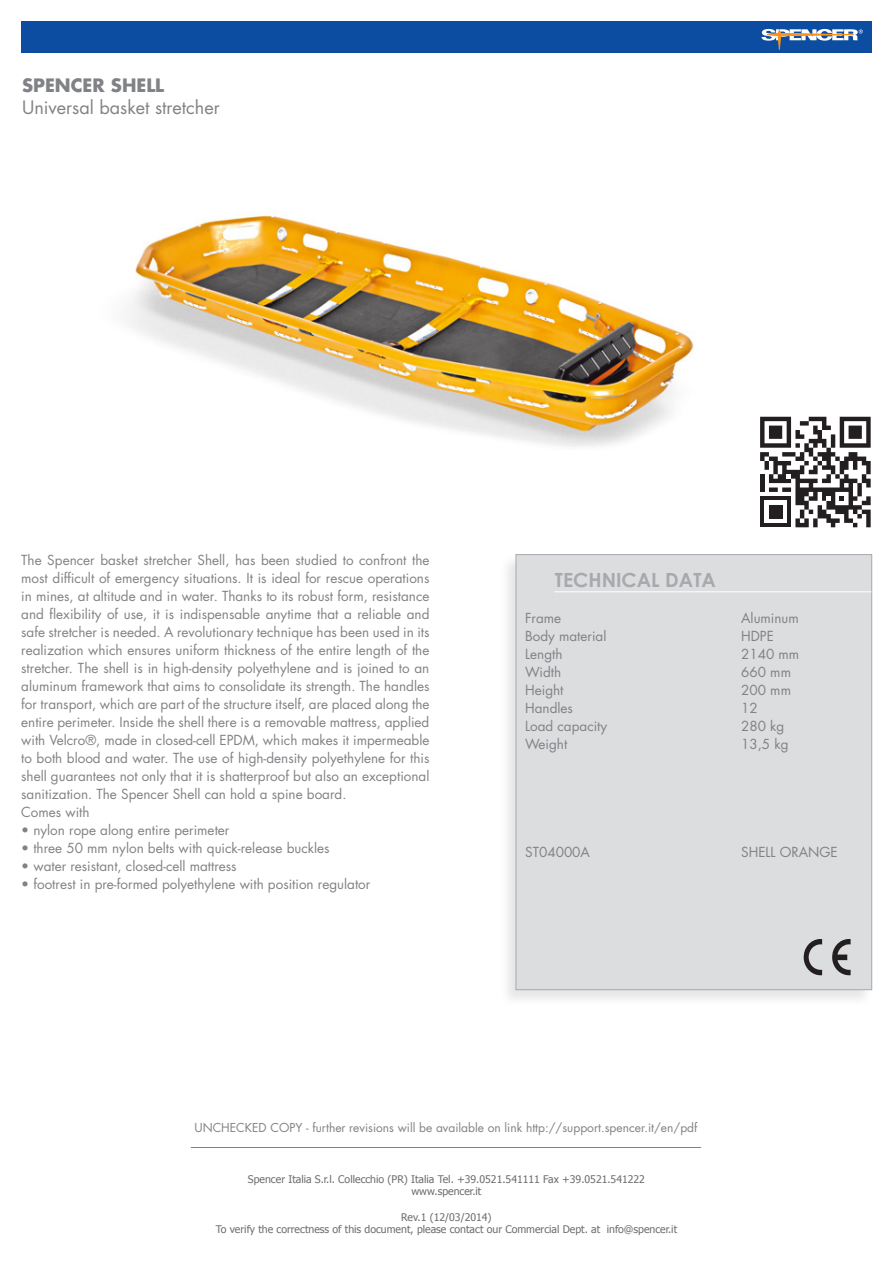
<style>
.page{position:relative;width:893px;height:1263px;background:#fff}
.page>*{position:absolute;margin:0;border:0;box-sizing:border-box;transform-origin:0 0}
.TITOLO_DATI_TECNICI{font:700 19.5px "Century Gothic";color:#a8a9ad}
.Sottotitolo{font:18px "Futura";color:#808285}
.Sottotitolo-2{font:700 18px "Futura";color:#808285}
.Testo{font:13.5px/18px "Futura";color:#808285;text-align:justify}
.t1{font:12px "Futura";color:#808285}
.t2{font:10.5px "Tahoma";color:#6c6d70}
</style>
<div class="page">
<div style="left:21px;top:21px;width:851px;height:31px;background:#0d4da1"></div>
<svg style="left:761px;top:29px;width:102px;height:24px"></svg>
<hr style="left:191px;top:1147px;width:510px;height:1px;background:#808285">
<img style="left:127px;top:215px;width:569px;height:232px">
<div style="left:499px;top:553px;width:375px;height:454px;background:#808285;opacity:.2"></div>
<div style="left:516px;top:554px;width:356px;height:436px;background:#dcdddf;border:1px solid #a8a9ad"></div>
<hr style="left:554px;top:591px;width:317px;height:1px;background:#fff">
<svg style="left:803px;top:939px;width:48px;height:36px"></svg>
<svg style="left:760px;top:417px;width:111px;height:110px"></svg>
<p class="Sottotitolo-2" style="left:22px;top:73px;width:144px">SPENCER SHELL</p>
<p class="Sottotitolo" style="left:22px;top:95px;width:199px">Universal basket stretcher</p>
<p class="Testo" style="left:21px;top:552px;width:410px">The Spencer basket stretcher Shell, has been studied to confront the most difficult of emergency situations It. is ideal for rescue operations in mines, at altitude and in water. Thanks to its robust form, resistance and flexibility of use, it is indispensable anytime that a reliable and safe stretcher is needed A. revolutionary technique has been used in its realization which ensures uniform thickness of the entire length of the stretcher. The shell is in high-density polyethylene and is joined to an aluminum framework that aims to consolidate its strength. The handles for transport, which are part of the structure itself, are placed along the entire perimeter. Inside the shell there is a removable mattress, applied with Velcro®, made in closed-cell EPDM, which makes it impermeable to both blood and water. The use of high-density polyethylene for this shell guarantees not only that isit shatterproof but also an exceptional sanitization. The Spencer Shell can hold a spine board.</p>
<p class="Testo" style="left:21px;top:804px;width:70px">Comes with</p>
<p class="Testo" style="left:21px;top:822px;width:210px">• nylon rope along entire perimeter</p>
<p class="Testo" style="left:21px;top:840px;width:310px">• three 50 mm nylon belts with quick-release buckles</p>
<p class="Testo" style="left:21px;top:858px;width:217px">• water resistant, closed-cell mattress</p>
<p class="Testo" style="left:21px;top:876px;width:351px">• footrest in pre-formed polyethylene with position regulator</p>
<p class="TITOLO_DATI_TECNICI" style="left:555px;top:567px;width:163px">TECHNICAL DATA</p>
<p class="Testo" style="left:525px;top:609px;width:38px">Frame</p>
<p class="Testo" style="left:741px;top:609px;width:59px">Aluminum</p>
<p class="Testo" style="left:525px;top:627px;width:83px">Body material</p>
<p class="Testo" style="left:741px;top:627px;width:34px">HDPE</p>
<p class="Testo" style="left:525px;top:645px;width:39px">Length</p>
<p class="Testo" style="left:741px;top:645px;width:60px">2140 mm</p>
<p class="Testo" style="left:525px;top:663px;width:38px">Width</p>
<p class="Testo" style="left:741px;top:663px;width:51px">660 mm</p>
<p class="Testo" style="left:525px;top:681px;width:40px">Height</p>
<p class="Testo" style="left:741px;top:681px;width:51px">200 mm</p>
<p class="Testo" style="left:525px;top:699px;width:49px">Handles</p>
<p class="Testo" style="left:741px;top:699px;width:18px">12</p>
<p class="Testo" style="left:525px;top:717px;width:84px">Load capacity</p>
<p class="Testo" style="left:741px;top:717px;width:45px">280 kg</p>
<p class="Testo" style="left:525px;top:735px;width:44px">Weight</p>
<p class="Testo" style="left:741px;top:735px;width:49px">13,5 kg</p>
<p class="Testo" style="left:525px;top:843px;width:66px">ST04000A</p>
<p class="Testo" style="left:741px;top:843px;width:98px">SHELL ORANGE</p>
<p class="t1" style="left:194px;top:1119px;width:504px">UNCHECKED COPY - further revisions will be available on link http://support.spencer /i t. en/pdf</p>
<p class="t2" style="left:248px;top:1172px;width:399px">Spencer Italia .l.r.S Collecchio (PR) Italia Tel. +39.0521.541111 Fax +39.0521.541222</p>
<p class="t2" style="left:411px;top:1185px;width:71px">www.spencer i t.</p>
<p class="t2" style="left:401px;top:1210px;width:92px">Rev.1 )12/03/2014(</p>
<p class="t2" style="left:607px;top:1223px;width:72px">info@spencer i t.</p>
<p class="t2" style="left:216px;top:1223px;width:386px">To verify the correctness of this document, please contact our Commercial Dept. at</p>
</div>
